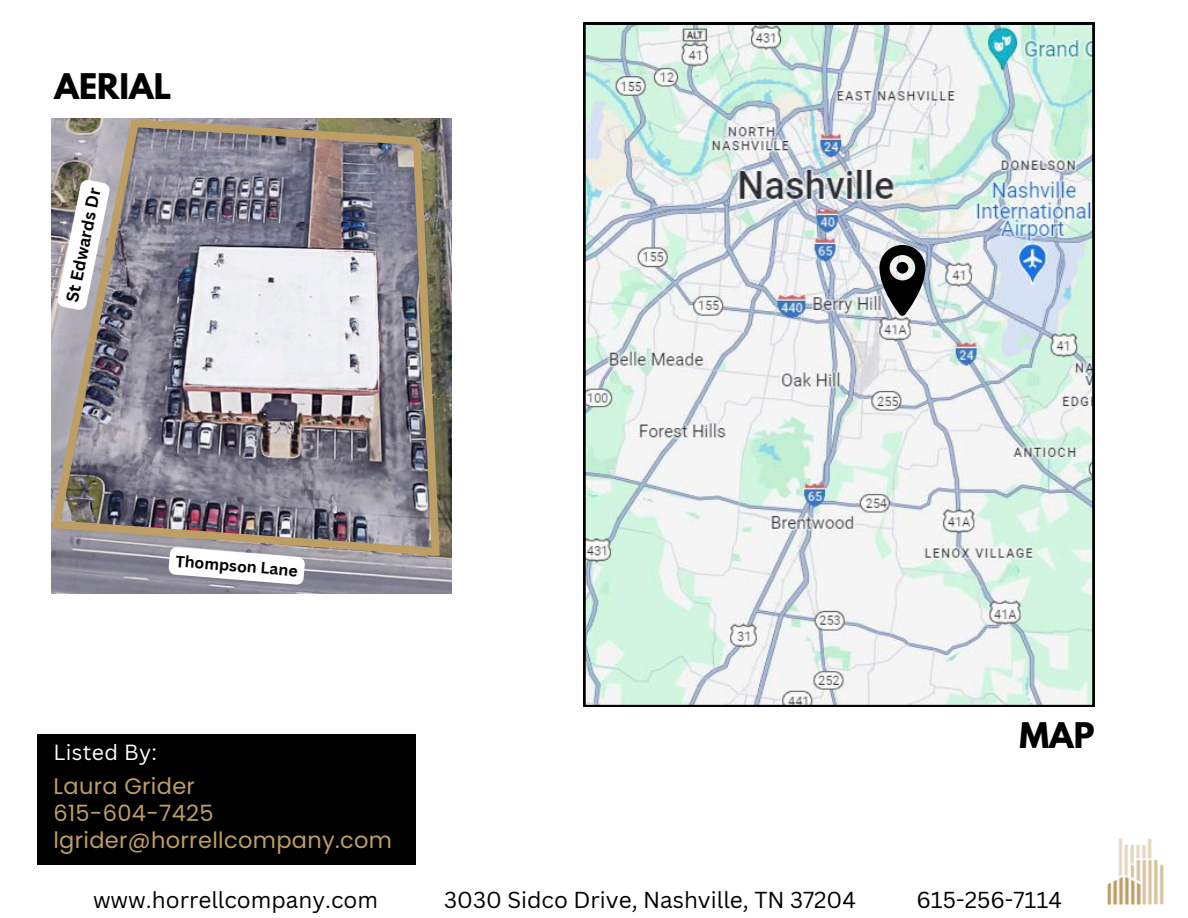
<style>
.page{position:relative;width:1188px;height:918px;background:#fff}
.page>*{position:absolute;margin:0;border:0;box-sizing:border-box;transform-origin:0 0}
.t1{font:700 31.35px "League Spartan";color:#000}
.t2{font:22.5px "Canva Sans";color:#000}
.t3{font:22.5px/27px "Poppins";letter-spacing:.015em;color:#bd9e65}
.t4{font:21.3px "Canva Sans";letter-spacing:.015em;color:#fcfcfc}
.t5{font:700 16.8px "Canva Sans";color:#000}
.t6{font:700 15.75px "Canva Sans";color:#000}
</style>
<div class="page">
<img style="left:1107px;top:838px;width:57px;height:67px">
<svg style="left:583px;top:23px;width:511px;height:684px"></svg>
<svg style="left:879px;top:245px;width:46px;height:71px"></svg>
<div style="left:897px;top:262px;width:11px;height:12px;background:#000;border-radius:50%"></div>
<img style="left:51px;top:119px;width:401px;height:474px">
<img style="left:51px;top:118px;width:393px;height:467px">
<div style="left:37px;top:735px;width:379px;height:130px;background:#000"></div>
<h1 class="t1" style="left:55px;top:71px;width:118px">AERIAL</h1>
<h2 class="t5" style="left:61px;top:300px;width:117px;rotate:-79deg">St Edwards Dr</h2>
<h2 class="t6" style="left:177px;top:549px;width:124px;rotate:5deg">Thompson Lane</h2>
<h2 class="t4" style="left:54px;top:738px;width:105px">Listed By:</h2>
<h2 class="t3" style="left:53px;top:773px;width:340px">Laura Grider<br>615-604-7425 lgrider@horrellcompany.com</h2>
<p class="t1" style="left:1020px;top:719px;width:76px">MAP</p>
<p class="t2" style="left:93px;top:884px;width:287px">www.horrellcompany.com</p>
<p class="t2" style="left:444px;top:884px;width:413px">3030 Sidco Drive, Nashville, TN 37204</p>
<p class="t2" style="left:917px;top:884px;width:147px">615-256-7114</p>
</div>
